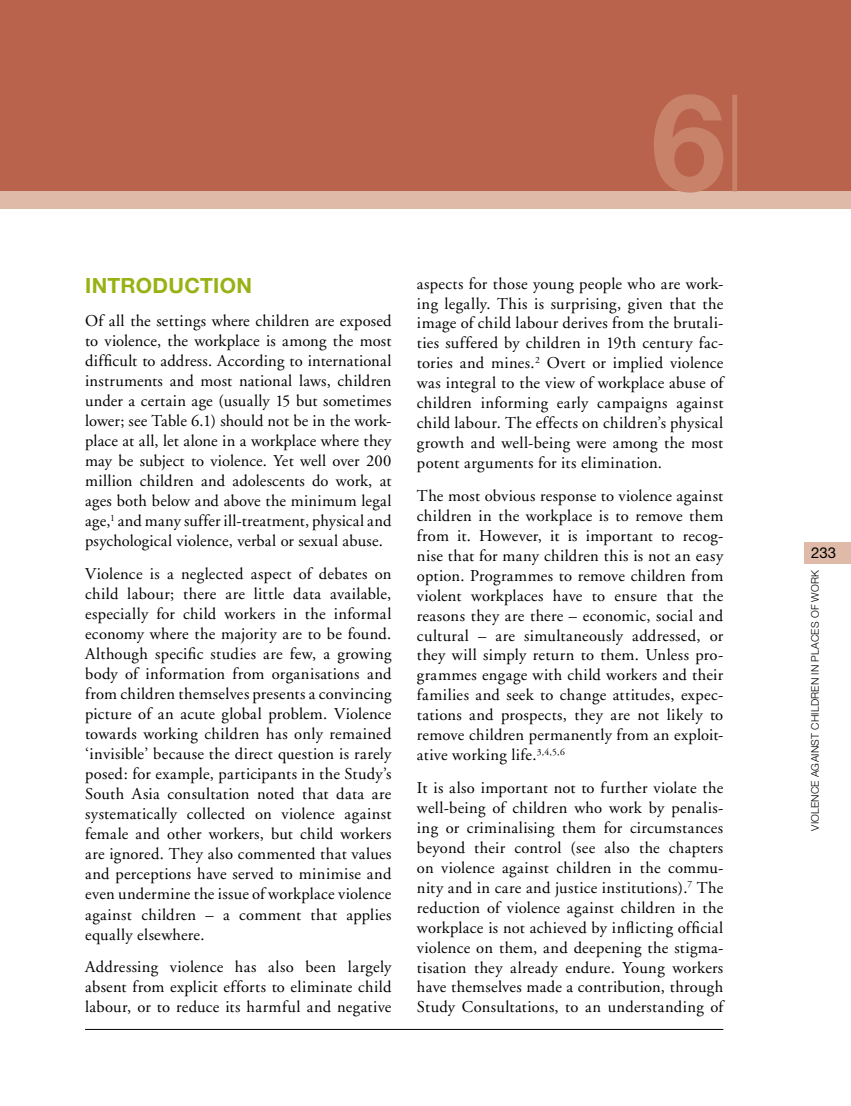
<style>
.page{position:relative;width:851px;height:1106px;background:#fff}
.page>*{position:absolute;margin:0;border:0;box-sizing:border-box;transform-origin:0 0}
.t1{font:700 135px "Helvetica Neue";color:#c78269}
.t2{font:700 21px "Helvetica Neue";letter-spacing:.015em;color:#97b214}
.t3{font:16.5px/20px "Adobe Garamond";letter-spacing:.02em;color:#000;text-align:justify}
.t4{font:15px "Helvetica Neue";color:#000}
.t5{font:300 10.5px "Helvetica Neue";letter-spacing:.015em;color:#000}
</style>
<div class="page">
<div style="left:0;top:0;width:850px;height:191px;background:#ba634c"></div>
<hr style="left:85px;top:1029px;width:638px;height:1px;background:#000">
<div style="left:804px;top:542px;width:46px;height:21px;background:#e0baa8"></div>
<div style="left:0;top:191px;width:850px;height:17px;background:#e0baa8"></div>
<div style="left:732px;top:95px;width:5px;height:96px;background:#c78269"></div>
<h1 class="t1" style="left:651px;top:59px;width:77px">6</h1>
<p class="t2" style="left:85px;top:272px;width:168px">INTRODUCTION</p>
<p class="t3" style="left:85px;top:311px;width:308px">Of all the settings where children are exposed to violence, the workplace is among the most difficult to address. According to international instruments and most national laws, children under a certain age (usually 15 but sometimes lower; see Table 6.1) should not be in the work&shy;place at all, let alone in a workplace where they may be subject to violence. Yet well over 200 million children and adolescents do work, at ages both below and above the minimum legal age,<sup>1</sup> and many suffer ill-treatment, physical and psychological violence, verbal or sexual abuse.</p>
<p class="t3" style="left:85px;top:564px;width:308px">Violence is a neglected aspect of debates on child labour; there are little data available, especially for child workers in the informal economy where the majority are to be found.<br>Although specific studies are few, a growing body of information from organisations and from children themselves presents a convincing picture of an acute global problem. Violence towards working children has only remained ‘invisible’ because the direct question is rarely posed: for example, participants in the Study’s South Asia consultation noted that data are systematically collected on violence against female and other workers, but child workers are ignored. They also commented that values and perceptions have served to minimise and even undermine the issue of workplace violence against children – a comment that applies equally elsewhere.</p>
<p class="t3" style="left:85px;top:957px;width:308px">Addressing violence has also been largely absent from explicit efforts to eliminate child labour, or to reduce its harmful and negative</p>
<p class="t3" style="left:417px;top:274px;width:308px">aspects for those young people who are work&shy;ing legally. This is surprising, given that the image of child labour derives from the brutali&shy;ties suffered by children in 19th century fac&shy;tories and mines.<sup>2</sup> Overt or implied violence was integral to the view of workplace abuse of children informing early campaigns against child labour. The effects on children’s physical growth and well-being were among the most potent arguments for its elimination.</p>
<p class="t3" style="left:417px;top:486px;width:308px">The most obvious response to violence against children in the workplace is to remove them from it. However, it is important to recog&shy;nise that for many children this is not an easy option. Programmes to remove children from violent workplaces have to ensure that the reasons they are there – economic, social and cultural – are simultaneously addressed, or they will simply return to them. Unless pro&shy;grammes engage with child workers and their families and seek to change attitudes, expec&shy;tations and prospects, they are not likely to remove children permanently from an exploit&shy;ative working life.<sup>3,4,5,6</sup></p>
<p class="t3" style="left:417px;top:778px;width:308px">It is also important not to further violate the well-being of children who work by penalis&shy;ing or criminalising them for circumstances beyond their control (see also the chapters on violence against children in the commu&shy;nity and in care and justice institutions).<sup>7</sup> The reduction of violence against children in the workplace is not achieved by inflicting official violence on them, and deepening the stigma&shy;tisation they already endure. Young workers have themselves made a contribution, through Study Consultations, to an understanding of</p>
<p class="t4" style="left:810px;top:544px;width:9px">233</p>
<p class="t5" style="left:808px;top:830px;width:262px;rotate:-90deg">Violence against children in places of work</p>
</div>
